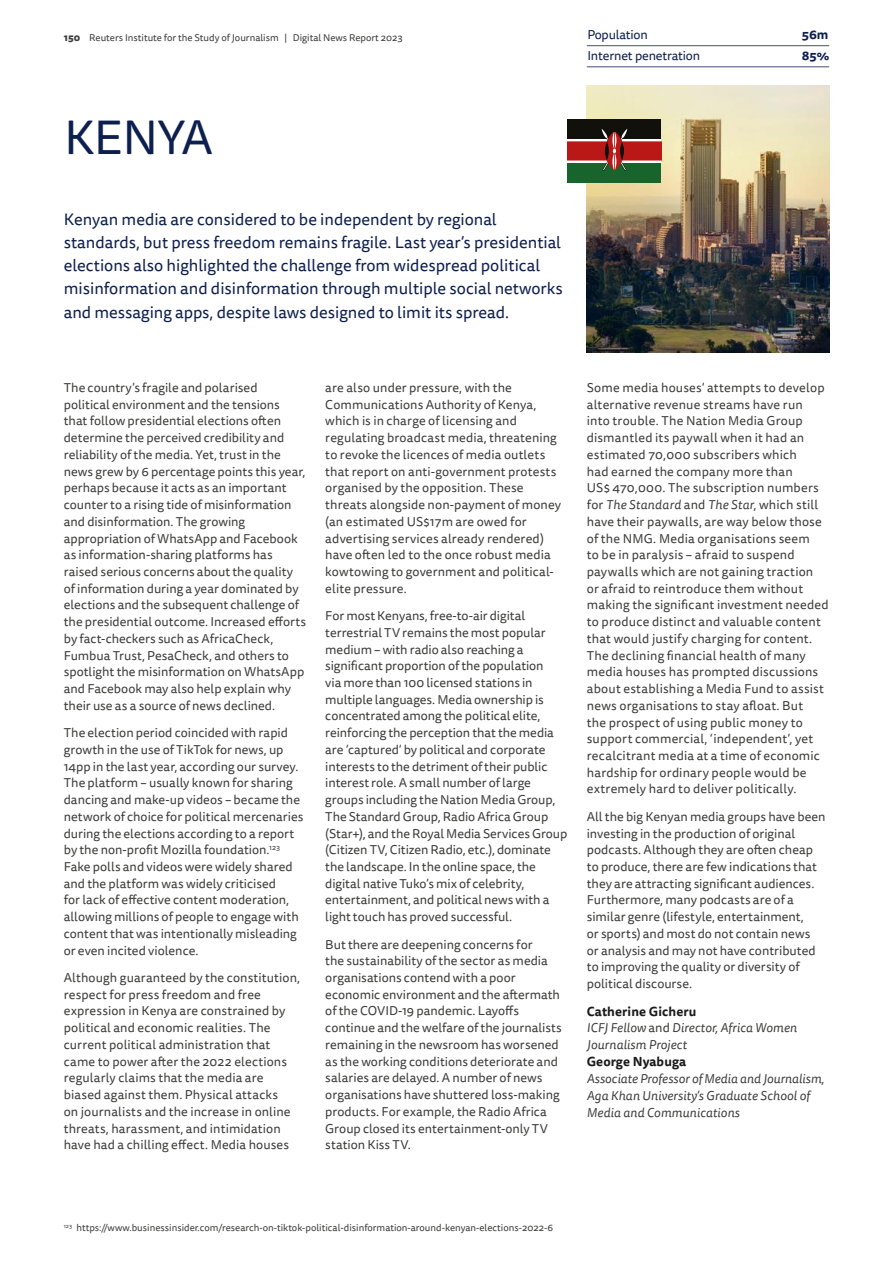
<style>
.page{position:relative;width:893px;height:1263px;background:#fff}
.page>*{position:absolute;margin:0;border:0;box-sizing:border-box;transform-origin:0 0}
.t1{font:48px "Tisa Sans Pro";letter-spacing:-.015em;color:#0d1f4f}
.t2{font:16.5px/23.2px "Tisa Sans Pro";color:#0d1f4f}
.t3{font:12.75px/16.8px "Tisa Sans Pro";letter-spacing:.005em;color:#3c3c3b}
.t4{font:italic 12.75px/16.8px "Tisa Sans Pro";letter-spacing:.005em;color:#3c3c3b}
.t5{font:12.75px "Tisa Sans Pro";letter-spacing:-.01em;color:#0d1f4f}
.t6{font:700 12.75px "Tisa Sans Pro";letter-spacing:.005em;color:#1a1a1a}
.t7{font:700 12.75px "Tisa Sans Pro";color:#0d1f4f}
.t8{font:9.75px "Tisa Sans Pro";color:#3c3c3b}
.s1{font-weight:800}
.s2{font-style:italic}
.s3{font-weight:700;font-style:normal;color:#1a1a1a}
.s4{font-style:normal}
</style>
<div class="page">
<hr style="left:587px;top:45px;width:242px;height:1px;background:#434d7b">
<hr style="left:587px;top:67px;width:242px;height:1px;background:#434d7b">
<img style="left:587px;top:85px;width:242px;height:268px">
<div style="left:568px;top:119px;width:93px;height:19px;background:#11100b"></div>
<div style="left:568px;top:164px;width:93px;height:19px;background:#17642d"></div>
<svg style="left:568px;top:128px;width:93px;height:42px"></svg>
<p class="t8" style="left:64px;top:31px;width:340px"><span class="s1">150</span> Reuters Institute for the Study of Journalism | Digital News Report 2023</p>
<h1 class="t1" style="left:64px;top:105px;width:151px">KENYA</h1>
<p class="t2" style="left:64px;top:208px;width:501px">Kenyan media are considered to be independent by regional standards, but press freedom remains fragile. Last year’s presidential elections also highlighted the challenge from widespread political misinformation and disinformation through multiple social networks and messaging apps, despite laws designed to limit its spread.</p>
<p class="t5" style="left:587px;top:26px;width:62px">Population</p>
<p class="t7" style="left:802px;top:25px;width:28px">56m</p>
<p class="t5" style="left:587px;top:47px;width:114px">Internet penetration</p>
<p class="t7" style="left:802px;top:46px;width:29px">85%</p>
<p class="t3" style="left:64px;top:379px;width:244px">The country’s fragile and polarised political environment and the tensions that follow presidential elections often determine the perceived credibility and reliability of the media. Yet, trust in the news grew by 6 percentage points this year, perhaps because it acts as an important counter to a rising tide of misinformation and disinformation. The growing appropriation of WhatsApp and Facebook as information-sharing platforms has raised serious concerns about the quality of information during a year dominated by elections and the subsequent challenge of the presidential outcome. Increased efforts by fact-checkers such as AfricaCheck, Fumbua Trust, PesaCheck, and others to spotlight the misinformation on WhatsApp and Facebook may also help explain why their use as a source of news declined.</p>
<p class="t3" style="left:64px;top:725px;width:241px">The election period coincided with rapid growth in the use of TikTok for news, up 14pp in the last year, according our survey.<br>The platform – usually known for sharing dancing and make-up videos – became the network of choice for political mercenaries during the elections according to a report by the non-profit Mozilla foundation.<sup>123<br></sup>Fake polls and videos were widely shared and the platform was widely criticised<br>for lack of effective content moderation, allowing millions of people to engage with content that was intentionally misleading or even incited violence.</p>
<p class="t3" style="left:64px;top:969px;width:238px">Although guaranteed by the constitution, respect for press freedom and free expression in Kenya are constrained by political and economic realities. The current political administration that came to power after the 2022 elections regularly claims that the media are biased against them. Physical attacks<br>on journalists and the increase in online threats, harassment, and intimidation have had a chilling effect. Media houses</p>
<p class="t3" style="left:325px;top:379px;width:237px">are also under pressure, with the Communications Authority of Kenya, which is in charge of licensing and regulating broadcast media, threatening to revoke the licences of media outlets that report on anti-government protests organised by the opposition. These threats alongside non-payment of money (an estimated US$17m are owed for advertising services already rendered) have often led to the once robust media kowtowing to government and political&shy;elite pressure.</p>
<p class="t3" style="left:325px;top:608px;width:244px">For most Kenyans, free-to-air digital terrestrial TV remains the most popular medium – with radio also reaching a significant proportion of the population<br>via more than 100 licensed stations in multiple languages. Media ownership is concentrated among the political elite, reinforcing the perception that the media are ‘captured’ by political and corporate interests to the detriment of their public interest role. A small number of large groups including the Nation Media Group, The Standard Group, Radio Africa Group (Star+), and the Royal Media Services Group (Citizen TV, Citizen Radio, etc.), dominate the landscape. In the online space, the digital native Tuko’s mix of celebrity, entertainment, and political news with a light touch has proved successful.</p>
<p class="t3" style="left:325px;top:936px;width:238px">But there are deepening concerns for<br>the sustainability of the sector as media organisations contend with a poor economic environment and the aftermath of the COVID-19 pandemic. Layoffs continue and the welfare of the journalists remaining in the newsroom has worsened as the working conditions deteriorate and salaries are delayed. A number of news organisations have shuttered loss-making products. For example, the Radio Africa Group closed its entertainment-only TV station Kiss TV.</p>
<p class="t3" style="left:587px;top:379px;width:243px">Some media houses’ attempts to develop alternative revenue streams have run into trouble. The Nation Media Group dismantled its paywall when it had an estimated 70,000 subscribers which<br>had earned the company more than<br>US$ 470,000. The subscription numbers for <span class="s2">The Standard</span> and <span class="s2">The Star</span>, which still have their paywalls, are way below those of the NMG. Media organisations seem<br>to be in paralysis – afraid to suspend paywalls which are not gaining traction or afraid to reintroduce them without making the significant investment needed to produce distinct and valuable content that would justify charging for content.<br>The declining financial health of many media houses has prompted discussions about establishing a Media Fund to assist news organisations to stay afloat. But<br>the prospect of using public money to support commercial, ‘independent’, yet recalcitrant media at a time of economic hardship for ordinary people would be extremely hard to deliver politically.</p>
<p class="t3" style="left:587px;top:808px;width:240px">All the big Kenyan media groups have been investing in the production of original podcasts. Although they are often cheap to produce, there are few indications that they are attracting significant audiences.<br>Furthermore, many podcasts are of a similar genre (lifestyle, entertainment,<br>or sports) and most do not contain news<br>or analysis and may not have contributed to improving the quality or diversity of political discourse.</p>
<p class="t4" style="left:587px;top:1003px;width:212px"><span class="s3">Catherine Gicheru<br></span>ICFJ Fellow <span class="s4">and</span> Director, Africa Women<br>Journalism Project</p>
<p class="t6" style="left:587px;top:1052px;width:101px">George Nyabuga</p>
<p class="t4" style="left:587px;top:1070px;width:239px">Associate Professor of Media and Journalism,<br>Aga Khan University’s Graduate School of<br>Media and Communications</p>
<p class="t8" style="left:64px;top:1221px;width:491px"><sup>123</sup> https://www.businessinsider.com/research-on-tiktok-political-disinformation-around-kenyan-elections-2022-6</p>
</div>
